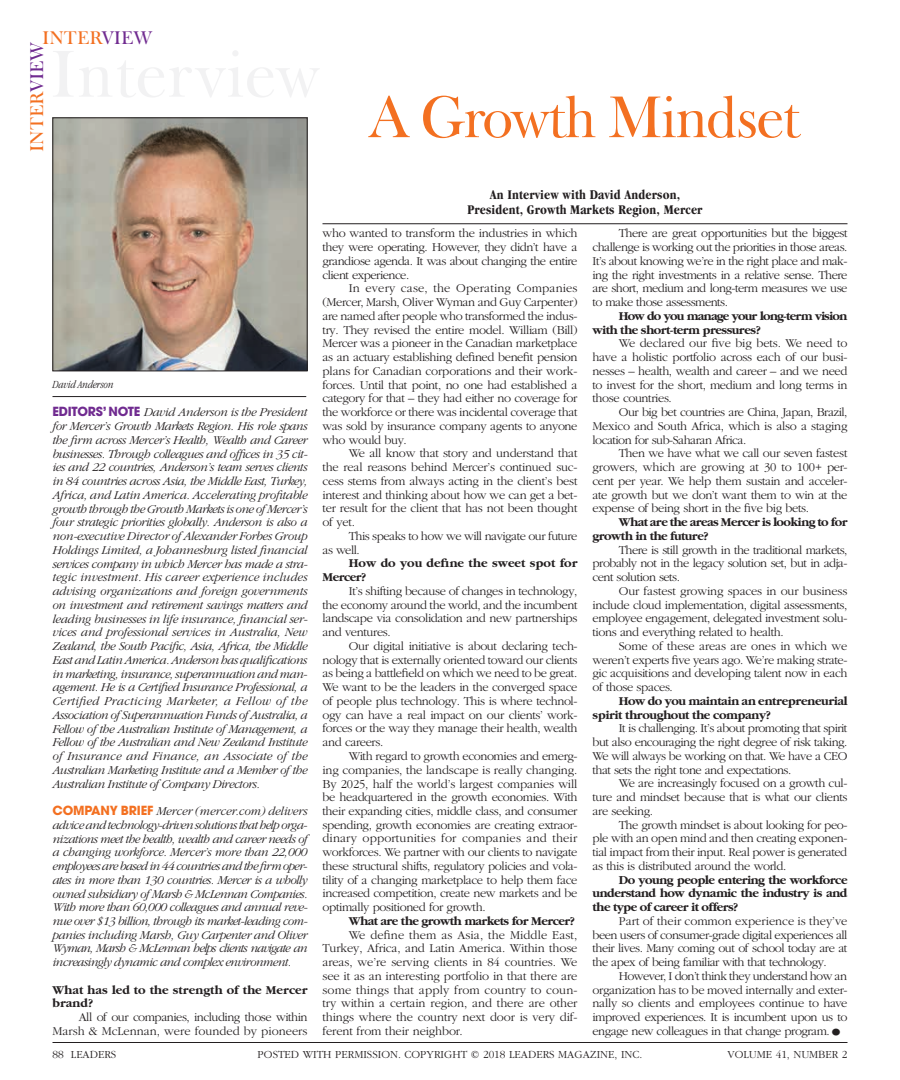
<style>
.page{position:relative;width:900px;height:1080px;background:#fff}
.page>*{position:absolute;margin:0;border:0;box-sizing:border-box;transform-origin:0 0}
.t1{font:60px "Frys Baskerville BT";letter-spacing:-.04em;color:#f37021}
.t2{font:18.75px "Frys Baskerville BT";color:#f37021}
.t3{font:700 condensed 13.75px/15px "Garamond";letter-spacing:.01em;color:#231f20;text-align:center}
.t4{font:300 12.5px/13.8px "Garamond";letter-spacing:-.03em;color:#231f20;text-align:justify}
.t5{font:italic 300 12.5px/13.8px "Garamond";letter-spacing:-.04em;color:#231f20;text-align:justify}
.t6{font:700 12.5px/13.8px "Garamond";letter-spacing:-.035em;color:#231f20}
.t7{font:700 12.5px/13.8px "Garamond";color:#231f20}
.t8{font:700 12.5px/13.8px "Garamond";letter-spacing:-.06em;color:#231f20}
.t9{font:300 11.25px "Garamond";color:#231f20}
.t10{font:italic 300 condensed 11.25px "Garamond";color:#231f20}
.s1{color:#702b90}
.s2{font-family:"Avant Garde";font-weight:700;font-style:normal;color:#702b90}
.s3{font-family:"Avant Garde";font-weight:700;font-style:normal;color:#f37021}
.s4{font-size:22.5px}
</style>
<div class="page">
<img style="left:54px;top:120px;width:252px;height:249px">
<div style="left:52px;top:118px;width:256px;height:253px;border:1px solid #231f20"></div>
<hr style="left:52px;top:396px;width:254px;height:1px;background:#231f20">
<hr style="left:322px;top:223px;width:526px;height:1px;background:#231f20">
<hr style="left:52px;top:1042px;width:796px;height:1px;background:#231f20">
<h2 class="t2" style="left:42px;top:26px;width:112px">INTER<span class="s1">VIEW</span></h2>
<h2 class="t2" style="left:25px;top:152px;width:112px;rotate:-90deg">INTER<span class="s1">VIEW</span></h2>
<h1 class="t1" style="left:369px;top:80px;width:433px">A Growth Mindset</h1>
<p class="t10" style="left:53px;top:378px;width:63px">David Anderson</p>
<p class="t5" style="left:52px;top:406px;width:257px"><span class="s2">EDITORS’ NOTE</span> David Anderson is the President for Mercer’s Growth Markets Region. His role spans the firm across Mercer’s Health, Wealth and Career businesses. Through colleagues and offices in 35 cit&shy;ies and 22 countries, Anderson’s team serves clients in 84 countries across Asia, the Middle East, Turkey, Africa, and Latin America. Accelerating profitable growth through the Growth Markets is one of Mercer’s four strategic priorities globally. Anderson is also a non-executive Director of Alexander Forbes Group Holdings Limited, a Johannesburg listed financial services company in which Mercer has made a stra&shy;tegic investment. His career experience includes advising organizations and foreign governments on investment and retirement savings matters and leading businesses in life insurance, financial ser&shy;vices and professional services in Australia, New Zealand, the South Pacific, Asia, Africa, the Middle East and Latin America. Anderson has qualifications in marketing, insurance, superannuation and man&shy;agement. He is a Certified Insurance Professional, a Certified Practicing Marketer, a Fellow of the Association of Superannuation Funds of Australia, a Fellow of the Australian Institute of Management, a Fellow of the Australian and New Zealand Institute of Insurance and Finance, an Associate of the Australian Marketing Institute and a Member of the Australian Institute of Company Directors.</p>
<p class="t5" style="left:52px;top:804px;width:258px"><span class="s3">COMPANY BRIEF</span> Mercer (mercer.com) delivers advice and technology-driven solutions that help orga&shy;nizations meet the health, wealth and career needs of a changing workforce. Mercer’s more than 22,000 employees are based in 44 countries and the firm oper&shy;ates in more than 130 countries. Mercer is a wholly owned subsidiary of Marsh &amp; McLennan Companies.<br>With more than 60,000 colleagues and annual reve&shy;nue over $13 billion, through its market-leading com&shy;panies including Marsh, Guy Carpenter and Oliver Wyman, Marsh &amp; McLennan helps clients navigate an increasingly dynamic and complex environment.</p>
<p class="t7" style="left:52px;top:983px;width:257px">What has led to the strength of the Mercer brand?</p>
<p class="t4" style="left:52px;top:1011px;width:257px;text-align:right">All of our companies, including those within<br>Marsh &amp; McLennan, were founded by pioneers</p>
<p class="t3" style="left:467px;top:187px;width:237px">An Interview with David Anderson,<br>President, Growth Markets Region, Mercer</p>
<p class="t4" style="left:322px;top:227px;width:257px">who wanted to transform the industries in which they were operating. However, they didn’t have a grandiose agenda. It was about changing the entire client experience.</p>
<p class="t4" style="left:322px;top:282px;width:257px;text-indent:26px">In every case, the Operating Companies (Mercer, Marsh, Oliver Wyman and Guy Carpenter) are named after people who transformed the indus&shy;try. They revised the entire model. William (Bill)<br>Mercer was a pioneer in the Canadian marketplace as an actuary establishing defined benefit pension plans for Canadian corporations and their work&shy;forces. Until that point, no one had established a category for that – they had either no coverage for the workforce or there was incidental coverage that was sold by insurance company agents to anyone who would buy.</p>
<p class="t4" style="left:322px;top:447px;width:257px;text-indent:26px">We all know that story and understand that the real reasons behind Mercer’s continued suc&shy;cess stems from always acting in the client’s best interest and thinking about how we can get a bet&shy;ter result for the client that has not been thought of yet.</p>
<p class="t4" style="left:322px;top:529px;width:257px;text-indent:26px">This speaks to how we will navigate our future as well.</p>
<p class="t7" style="left:322px;top:557px;width:256px;text-indent:26px">How do you define the sweet spot for<br>Mercer?</p>
<p class="t4" style="left:322px;top:584px;width:257px;text-indent:26px">It’s shifting because of changes in technology, the economy around the world, and the incumbent landscape via consolidation and new partnerships and ventures.</p>
<p class="t4" style="left:322px;top:639px;width:257px;text-indent:26px">Our digital initiative is about declaring tech&shy;nology that is externally oriented toward our clients as being a battlefield on which we need to be great.<br>We want to be the leaders in the converged space of people plus technology. This is where technol&shy;ogy can have a real impact on our clients’ work&shy;forces or the way they manage their health, wealth and careers.</p>
<p class="t4" style="left:322px;top:749px;width:257px;text-indent:26px">With regard to growth economies and emerg&shy;ing companies, the landscape is really changing.<br>By 2025, half the world’s largest companies will be headquartered in the growth economies. With their expanding cities, middle class, and consumer spending, growth economies are creating extraor&shy;dinary opportunities for companies and their workforces. We partner with our clients to navigate these structural shifts, regulatory policies and vola&shy;tility of a changing marketplace to help them face increased competition, create new markets and be optimally positioned for growth.</p>
<p class="t6" style="left:349px;top:914px;width:228px">What are the growth markets for Mercer?</p>
<p class="t4" style="left:322px;top:928px;width:257px;text-indent:26px">We define them as Asia, the Middle East, Turkey, Africa, and Latin America. Within those areas, we’re serving clients in 84 countries. We see it as an interesting portfolio in that there are some things that apply from country to coun&shy;try within a certain region, and there are other things where the country next door is very dif&shy;ferent from their neighbor.</p>
<p class="t4" style="left:593px;top:227px;width:257px;text-indent:26px">There are great opportunities but the biggest challenge is working out the priorities in those areas.<br>It’s about knowing we’re in the right place and mak&shy;ing the right investments in a relative sense. There are short, medium and long-term measures we use to make those assessments.</p>
<p class="t8" style="left:593px;top:309px;width:257px;text-indent:26px">How do you manage your long-term vision with the short-term pressures?</p>
<p class="t4" style="left:593px;top:337px;width:257px;text-indent:26px">We declared our five big bets. We need to have a holistic portfolio across each of our busi&shy;nesses – health, wealth and career – and we need to invest for the short, medium and long terms in those countries.</p>
<p class="t4" style="left:593px;top:406px;width:257px;text-indent:26px">Our big bet countries are China, Japan, Brazil, Mexico and South Africa, which is also a staging location for sub-Saharan Africa.</p>
<p class="t4" style="left:593px;top:447px;width:257px;text-indent:26px">Then we have what we call our seven fastest growers, which are growing at 30 to 100+ per&shy;cent per year. We help them sustain and acceler&shy;ate growth but we don’t want them to win at the expense of being short in the five big bets.</p>
<p class="t6" style="left:593px;top:516px;width:257px;text-indent:26px">What are the areas Mercer is looking to for growth in the future?</p>
<p class="t4" style="left:593px;top:543px;width:256px;text-indent:26px">There is still growth in the traditional markets, probably not in the legacy solution set, but in adja&shy;cent solution sets.</p>
<p class="t4" style="left:593px;top:584px;width:257px;text-indent:26px">Our fastest growing spaces in our business include cloud implementation, digital assessments, employee engagement, delegated investment solu&shy;tions and everything related to health.</p>
<p class="t4" style="left:593px;top:639px;width:257px;text-indent:26px">Some of these areas are ones in which we weren’t experts five years ago. We’re making strate&shy;gic acquisitions and developing talent now in each of those spaces.</p>
<p class="t6" style="left:593px;top:694px;width:257px;text-indent:26px">How do you maintain an entrepreneurial spirit throughout the company?</p>
<p class="t4" style="left:593px;top:722px;width:256px;text-indent:26px">It is challenging. It’s about promoting that spirit but also encouraging the right degree of risk taking.<br>We will always be working on that. We have a CEO that sets the right tone and expectations.</p>
<p class="t4" style="left:593px;top:777px;width:257px;text-indent:26px">We are increasingly focused on a growth cul&shy;ture and mindset because that is what our clients are seeking.</p>
<p class="t4" style="left:593px;top:818px;width:257px;text-indent:26px">The growth mindset is about looking for peo&shy;ple with an open mind and then creating exponen&shy;tial impact from their input. Real power is generated as this is distributed around the world.</p>
<p class="t6" style="left:593px;top:873px;width:257px;text-align:justify;text-indent:26px">Do young people entering the workforce understand how dynamic the industry is and the type of career it offers?</p>
<p class="t4" style="left:593px;top:914px;width:257px;text-indent:26px">Part of their common experience is they’ve been users of consumer-grade digital experiences all their lives. Many coming out of school today are at the apex of being familiar with that technology.</p>
<p class="t4" style="left:593px;top:969px;width:257px;text-indent:26px">However, I don’t think they understand how an organization has to be moved internally and exter&shy;nally so clients and employees continue to have improved experiences. It is incumbent upon us to engage new colleagues in that change program.<span class="s4">•</span></p>
<p class="t9" style="left:52px;top:1048px;width:65px">88 LEADERS</p>
<p class="t9" style="left:258px;top:1048px;width:386px">POSTED WITH PERMISSION. COPYRIGHT © 2018 LEADERS MAGAZINE, INC.</p>
<p class="t9" style="left:728px;top:1048px;width:121px">VOLUME 41, NUMBER 2</p>
</div>
